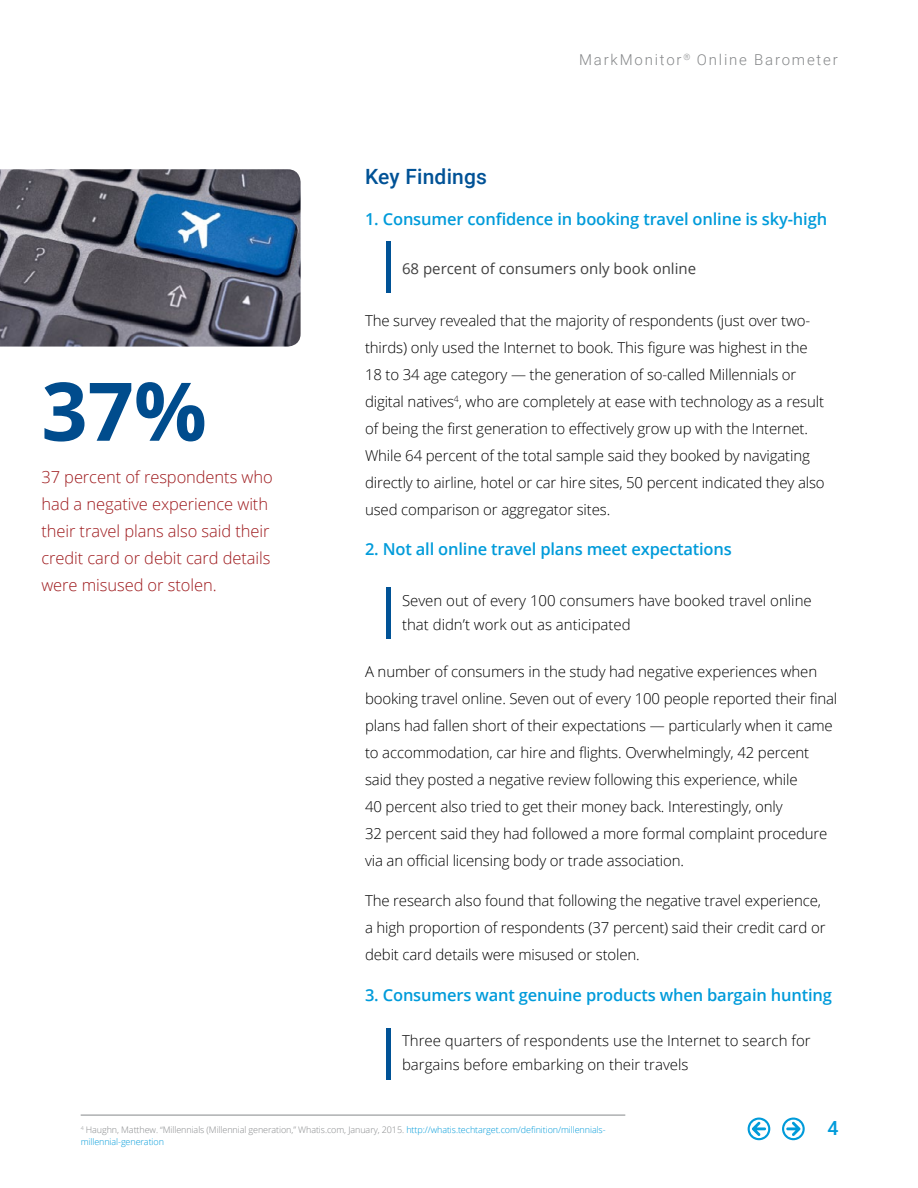
<style>
.page{position:relative;width:918px;height:1188px;background:#fff}
.page>*{position:absolute;margin:0;border:0;box-sizing:border-box;transform-origin:0 0}
.t1{font:700 81px "Open Sans";color:#004c8d}
.t2{font:500 21px "Roboto";letter-spacing:.01em;color:#005296}
.t3{font:500 19.5px "Roboto";color:#009bda}
.t4{font:600 16.5px "Open Sans";letter-spacing:-.01em;color:#009bda}
.t5{font:300 16.5px/27px "Open Sans";letter-spacing:-.005em;color:#9e1a1d}
.t6{font:300 15px/27px "Open Sans";letter-spacing:-.01em;color:#000}
.t7{font:15px "Open Sans";color:#404040}
.t8{font:300 15px "Roboto";letter-spacing:.12em;color:#86888a}
.t9{font:300 9px/12px "Open Sans";letter-spacing:-.01em;color:#86888a}
.s1{color:#009bda}
</style>
<div class="page">
<svg style="left:782px;top:1118px;width:23px;height:22px"></svg>
<svg style="left:748px;top:1118px;width:22px;height:22px"></svg>
<hr style="left:81px;top:1115px;width:544px;height:1px;background:#86888a">
<img style="left:0;top:169px;width:301px;height:178px">
<hr style="left:386px;top:241px;width:4px;height:52px;background:#005296">
<hr style="left:386px;top:587px;width:4px;height:52px;background:#005296">
<hr style="left:386px;top:1028px;width:4px;height:52px;background:#005296">
<p class="t8" style="left:579px;top:49px;width:260px">MarkMonitor<sup>®</sup> Online Barometer</p>
<h2 class="t2" style="left:365px;top:162px;width:124px">Key Findings</h2>
<p class="t4" style="left:365px;top:207px;width:464px">1. Consumer confidence in booking travel online is sky-high</p>
<h1 class="t1" style="left:41px;top:354px;width:167px">37%</h1>
<p class="t5" style="left:41px;top:463px;width:233px">37 percent of respondents who had a negative experience with their travel plans also said their credit card or debit card details were misused or stolen.</p>
<p class="t7" style="left:402px;top:258px;width:296px">68 percent of consumers only book online</p>
<p class="t6" style="left:365px;top:306px;width:461px">The survey revealed that the majority of respondents (just over two&shy;thirds) only used the Internet to book. This figure was highest in the 18 to 34 age category — the generation of so-called Millennials or digital natives<sup>4</sup>, who are completely at ease with technology as a result of being the first generation to effectively grow up with the Internet.<br>While 64 percent of the total sample said they booked by navigating directly to airline, hotel or car hire sites, 50 percent indicated they also used comparison or aggregator sites.</p>
<p class="t4" style="left:365px;top:538px;width:368px">2. Not all online travel plans meet expectations</p>
<p class="t6" style="left:402px;top:588px;width:411px;line-height:24px">Seven out of every 100 consumers have booked travel online that didn’t work out as anticipated</p>
<p class="t6" style="left:365px;top:657px;width:474px">A number of consumers in the study had negative experiences when booking travel online. Seven out of every 100 people reported their final plans had fallen short of their expectations — particularly when it came to accommodation, car hire and flights. Overwhelmingly, 42 percent said they posted a negative review following this experience, while<br>40 percent also tried to get their money back. Interestingly, only<br>32 percent said they had followed a more formal complaint procedure via an official licensing body or trade association.</p>
<p class="t6" style="left:365px;top:887px;width:462px">The research also found that following the negative travel experience, a high proportion of respondents (37 percent) said their credit card or debit card details were misused or stolen.</p>
<p class="t4" style="left:365px;top:983px;width:469px">3. Consumers want genuine products when bargain hunting</p>
<p class="t6" style="left:402px;top:1029px;width:410px;line-height:24px">Three quarters of respondents use the Internet to search for bargains before embarking on their travels</p>
<p class="t9" style="left:81px;top:1124px;width:526px"><sup>4</sup> Haughn, Matthew. “Millennials (Millennial generation,” Whatis.com, January, 2015. <span class="s1">http://whatis.techtarget.com/definition/millennials&shy;millennial-generation</span></p>
<h3 class="t3" style="left:827px;top:1115px;width:13px">4</h3>
</div>
